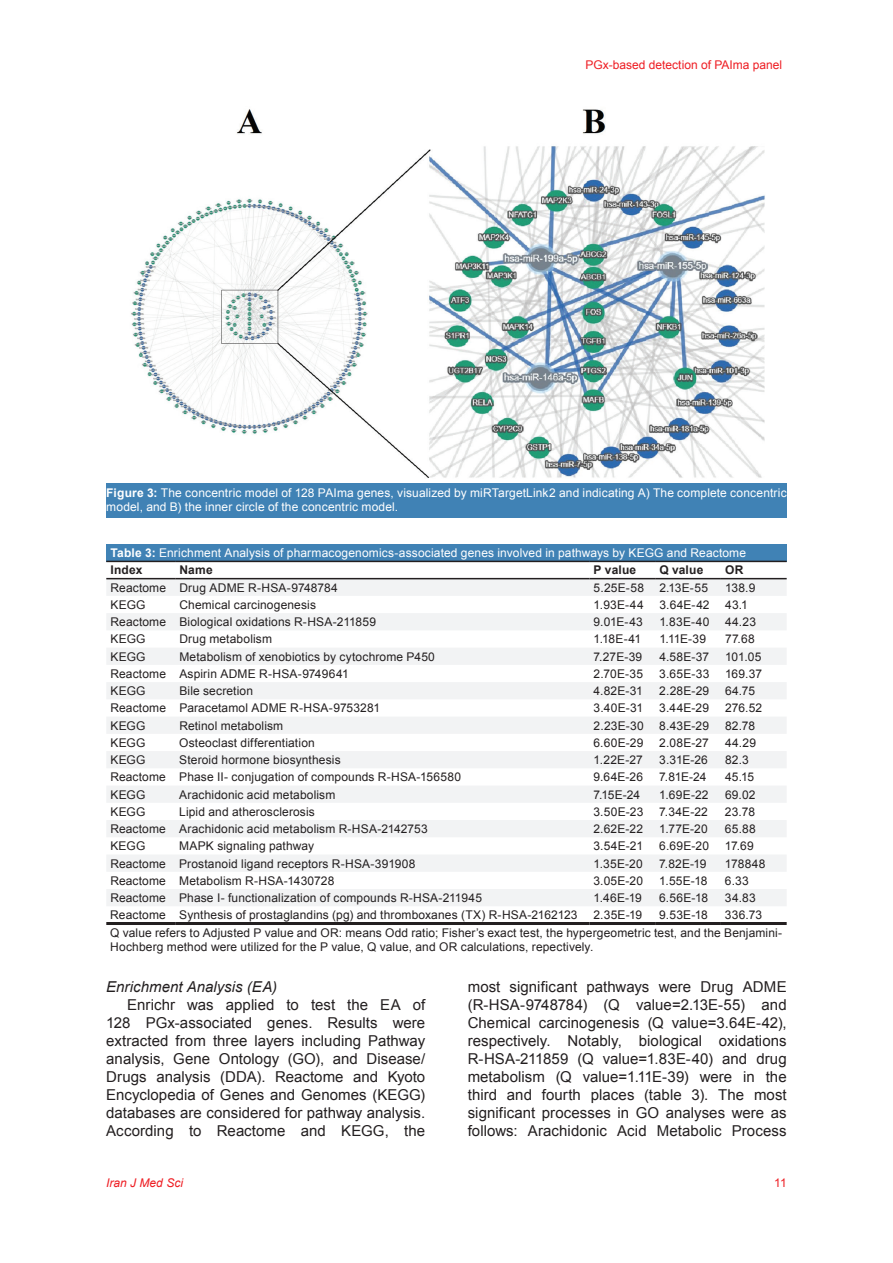
<style>
.page{position:relative;width:893px;height:1263px;background:#fff}
.page>*{position:absolute;margin:0;border:0;box-sizing:border-box;transform-origin:0 0}
.t1{font:15px/18px "Arial";letter-spacing:.005em;color:#231f20;text-align:justify}
.t2{font:italic 15px "Arial";color:#231f20}
.t3{font:12px/17.2px "Arial";letter-spacing:.01em;color:#231f20}
.t4{font:12px/14.4px "Arial";letter-spacing:.01em;color:#fff}
.t5{font:12px "Arial";color:#ee1d23}
.t6{font:700 12px "Arial";letter-spacing:.015em;color:#231f20}
.t7{font:italic 12px "Arial";color:#ee1d23}
.s1{font-weight:700}
.s2{font-weight:700;color:#231f20}
</style>
<div class="page">
<img style="left:131px;top:109px;width:634px;height:369px">
<div style="left:106px;top:484px;width:681px;height:34px;background:#4082b5"></div>
<div style="left:106px;top:544px;width:681px;height:17px;background:#4082b5"></div>
<svg style="left:106px;top:579px;width:681px;height:327px;fill:#f3f4f5"></svg>
<hr style="left:106px;top:561px;width:69px;height:1px;background:#231f20">
<hr style="left:175px;top:561px;width:414px;height:1px;background:#231f20">
<hr style="left:589px;top:561px;width:66px;height:1px;background:#231f20">
<hr style="left:655px;top:561px;width:66px;height:1px;background:#231f20">
<hr style="left:721px;top:561px;width:66px;height:1px;background:#231f20">
<hr style="left:106px;top:578px;width:69px;height:1px;background:#231f20">
<hr style="left:175px;top:578px;width:414px;height:1px;background:#231f20">
<hr style="left:589px;top:578px;width:66px;height:1px;background:#231f20">
<hr style="left:655px;top:578px;width:66px;height:1px;background:#231f20">
<hr style="left:721px;top:578px;width:66px;height:1px;background:#231f20">
<hr style="left:106px;top:922px;width:69px;height:3px;background:#231f20">
<hr style="left:175px;top:922px;width:414px;height:3px;background:#231f20">
<hr style="left:589px;top:922px;width:66px;height:3px;background:#231f20">
<hr style="left:655px;top:922px;width:66px;height:3px;background:#231f20">
<hr style="left:721px;top:922px;width:66px;height:3px;background:#231f20">
<p class="t5" style="left:586px;top:57px;width:198px">PGx-based detection of PAIma panel</p>
<p class="t4" style="left:106px;top:485px;width:682px"><span class="s1">Figure 3:</span> The concentric model of 128 PAIma genes, visualized by miRTargetLink2 and indicating A) The complete concentric model, and B) the inner circle of the concentric model.</p>
<p class="t4" style="left:111px;top:544px;width:637px;line-height:17.2px"><span class="s1">Table 3:</span> Enrichment Analysis of pharmacogenomics-associated genes involved in pathways by KEGG and Reactome<br><span class="s2">Index</span></p>
<p class="t6" style="left:179px;top:562px;width:35px">Name</p>
<p class="t6" style="left:594px;top:562px;width:44px">P value</p>
<p class="t6" style="left:659px;top:562px;width:46px">Q value</p>
<p class="t6" style="left:725px;top:562px;width:20px">OR</p>
<p class="t3" style="left:111px;top:579px;width:229px">Reactome Drug ADME R-HSA-9748784</p>
<p class="t3" style="left:594px;top:579px;width:52px">5.25E-58</p>
<p class="t3" style="left:659px;top:579px;width:50px">2.13E-55</p>
<p class="t3" style="left:725px;top:579px;width:32px">138.9</p>
<p class="t3" style="left:111px;top:596px;width:37px">KEGG</p>
<p class="t3" style="left:179px;top:596px;width:138px">Chemical carcinogenesis</p>
<p class="t3" style="left:594px;top:596px;width:52px">1.93E-44</p>
<p class="t3" style="left:659px;top:596px;width:52px">3.64E-42</p>
<p class="t3" style="left:725px;top:596px;width:24px">43.1</p>
<p class="t3" style="left:111px;top:613px;width:267px">Reactome Biological oxidations R-HSA-211859</p>
<p class="t3" style="left:594px;top:613px;width:51px">9.01E-43</p>
<p class="t3" style="left:659px;top:613px;width:52px">1.83E-40</p>
<p class="t3" style="left:725px;top:613px;width:32px">44.23</p>
<p class="t3" style="left:111px;top:630px;width:37px">KEGG</p>
<p class="t3" style="left:179px;top:630px;width:94px">Drug metabolism</p>
<p class="t3" style="left:594px;top:630px;width:49px">1.18E-41</p>
<p class="t3" style="left:659px;top:630px;width:48px">1.11E-39</p>
<p class="t3" style="left:725px;top:630px;width:31px">77.68</p>
<p class="t3" style="left:110px;top:648px;width:37px">KEGG</p>
<p class="t3" style="left:179px;top:648px;width:257px">Metabolism of xenobiotics by cytochrome P450</p>
<p class="t3" style="left:594px;top:648px;width:50px">7.27E-39</p>
<p class="t3" style="left:659px;top:648px;width:51px">4.58E-37</p>
<p class="t3" style="left:725px;top:648px;width:38px">101.05</p>
<p class="t3" style="left:110px;top:665px;width:240px">Reactome Aspirin ADME R-HSA-9749641</p>
<p class="t3" style="left:594px;top:665px;width:51px">2.70E-35</p>
<p class="t3" style="left:659px;top:665px;width:52px">3.65E-33</p>
<p class="t3" style="left:725px;top:665px;width:38px">169.37</p>
<p class="t3" style="left:110px;top:682px;width:37px">KEGG</p>
<p class="t3" style="left:179px;top:682px;width:75px">Bile secretion</p>
<p class="t3" style="left:593px;top:682px;width:51px">4.82E-31</p>
<p class="t3" style="left:659px;top:682px;width:51px">2.28E-29</p>
<p class="t3" style="left:725px;top:682px;width:32px">64.75</p>
<p class="t3" style="left:110px;top:699px;width:271px">Reactome Paracetamol ADME R-HSA-9753281</p>
<p class="t3" style="left:593px;top:699px;width:51px">3.40E-31</p>
<p class="t3" style="left:659px;top:699px;width:51px">3.44E-29</p>
<p class="t3" style="left:725px;top:699px;width:39px">276.52</p>
<p class="t3" style="left:110px;top:717px;width:37px">KEGG</p>
<p class="t3" style="left:179px;top:717px;width:105px">Retinol metabolism</p>
<p class="t3" style="left:593px;top:717px;width:52px">2.23E-30</p>
<p class="t3" style="left:659px;top:717px;width:51px">8.43E-29</p>
<p class="t3" style="left:725px;top:717px;width:32px">82.78</p>
<p class="t3" style="left:110px;top:734px;width:37px">KEGG</p>
<p class="t3" style="left:179px;top:734px;width:137px">Osteoclast differentiation</p>
<p class="t3" style="left:593px;top:734px;width:51px">6.60E-29</p>
<p class="t3" style="left:659px;top:734px;width:51px">2.08E-27</p>
<p class="t3" style="left:725px;top:734px;width:33px">44.29</p>
<p class="t3" style="left:110px;top:751px;width:37px">KEGG</p>
<p class="t3" style="left:179px;top:751px;width:163px">Steroid hormone biosynthesis</p>
<p class="t3" style="left:593px;top:751px;width:51px">1.22E-27</p>
<p class="t3" style="left:659px;top:751px;width:50px">3.31E-26</p>
<p class="t3" style="left:725px;top:751px;width:25px">82.3</p>
<p class="t3" style="left:110px;top:768px;width:352px">Reactome Phase II- conjugation of compounds R-HSA-156580</p>
<p class="t3" style="left:593px;top:768px;width:51px">9.64E-26</p>
<p class="t3" style="left:659px;top:768px;width:49px">7.81E-24</p>
<p class="t3" style="left:725px;top:768px;width:31px">45.15</p>
<p class="t3" style="left:110px;top:786px;width:37px">KEGG</p>
<p class="t3" style="left:179px;top:786px;width:158px">Arachidonic acid metabolism</p>
<p class="t3" style="left:593px;top:786px;width:48px">7.15E-24</p>
<p class="t3" style="left:659px;top:786px;width:51px">1.69E-22</p>
<p class="t3" style="left:725px;top:786px;width:32px">69.02</p>
<p class="t3" style="left:110px;top:803px;width:37px">KEGG</p>
<p class="t3" style="left:179px;top:803px;width:137px">Lipid and atherosclerosis</p>
<p class="t3" style="left:593px;top:803px;width:51px">3.50E-23</p>
<p class="t3" style="left:659px;top:803px;width:50px">7.34E-22</p>
<p class="t3" style="left:725px;top:803px;width:32px">23.78</p>
<p class="t3" style="left:110px;top:820px;width:319px">Reactome Arachidonic acid metabolism R-HSA-2142753</p>
<p class="t3" style="left:593px;top:820px;width:51px">2.62E-22</p>
<p class="t3" style="left:659px;top:820px;width:50px">1.77E-20</p>
<p class="t3" style="left:725px;top:820px;width:32px">65.88</p>
<p class="t3" style="left:110px;top:837px;width:37px">KEGG</p>
<p class="t3" style="left:179px;top:837px;width:136px">MAPK signaling pathway</p>
<p class="t3" style="left:593px;top:837px;width:51px">3.54E-21</p>
<p class="t3" style="left:659px;top:837px;width:51px">6.69E-20</p>
<p class="t3" style="left:725px;top:837px;width:30px">17.69</p>
<p class="t3" style="left:110px;top:855px;width:307px">Reactome Prostanoid ligand receptors R-HSA-391908</p>
<p class="t3" style="left:593px;top:855px;width:51px">1.35E-20</p>
<p class="t3" style="left:659px;top:855px;width:49px">7.82E-19</p>
<p class="t3" style="left:725px;top:855px;width:42px">178848</p>
<p class="t3" style="left:110px;top:872px;width:226px">Reactome Metabolism R-HSA-1430728</p>
<p class="t3" style="left:593px;top:872px;width:51px">3.05E-20</p>
<p class="t3" style="left:659px;top:872px;width:50px">1.55E-18</p>
<p class="t3" style="left:725px;top:872px;width:25px">6.33</p>
<p class="t3" style="left:110px;top:889px;width:373px">Reactome Phase I- functionalization of compounds R-HSA-211945</p>
<p class="t3" style="left:593px;top:889px;width:50px">1.46E-19</p>
<p class="t3" style="left:659px;top:889px;width:50px">6.56E-18</p>
<p class="t3" style="left:725px;top:889px;width:32px">34.83</p>
<p class="t3" style="left:110px;top:906px;width:469px">Reactome Synthesis of prostaglandins (pg) and thromboxanes (TX) R-HSA-2162123</p>
<p class="t3" style="left:593px;top:906px;width:50px">2.35E-19</p>
<p class="t3" style="left:659px;top:906px;width:50px">9.53E-18</p>
<p class="t3" style="left:110px;top:906px;width:673px;text-indent:615px">336.73<br>Q value refers to Adjusted P value and OR: means Odd ratio; Fisher’s exact test, the hypergeometric test, and the Benjamini-</p>
<p class="t3" style="left:110px;top:938px;width:485px">Hochberg method were utilized for the P value, Q value, and OR calculations, repectively.</p>
<p class="t2" style="left:106px;top:977px;width:172px">Enrichment Analysis (EA)</p>
<p class="t1" style="left:106px;top:996px;width:320px;text-indent:21px">Enrichr was applied to test the EA of 128 PGx-associated genes. Results were extracted from three layers including Pathway analysis, Gene Ontology (GO), and Disease/ Drugs analysis (DDA). Reactome and Kyoto Encyclopedia of Genes and Genomes (KEGG) databases are considered for pathway analysis.<br>According to Reactome and KEGG, the</p>
<p class="t1" style="left:468px;top:978px;width:320px">most significant pathways were Drug ADME (R-HSA-9748784) (Q value=2.13E-55) and Chemical carcinogenesis (Q value=3.64E-42), respectively. Notably, biological oxidations R-HSA-211859 (Q value=1.83E-40) and drug metabolism (Q value=1.11E-39) were in the third and fourth places (table 3). The most significant processes in GO analyses were as follows: Arachidonic Acid Metabolic Process</p>
<p class="t7" style="left:106px;top:1175px;width:78px">Iran J Med Sci</p>
<p class="t5" style="left:774px;top:1174px;width:14px">11</p>
</div>
